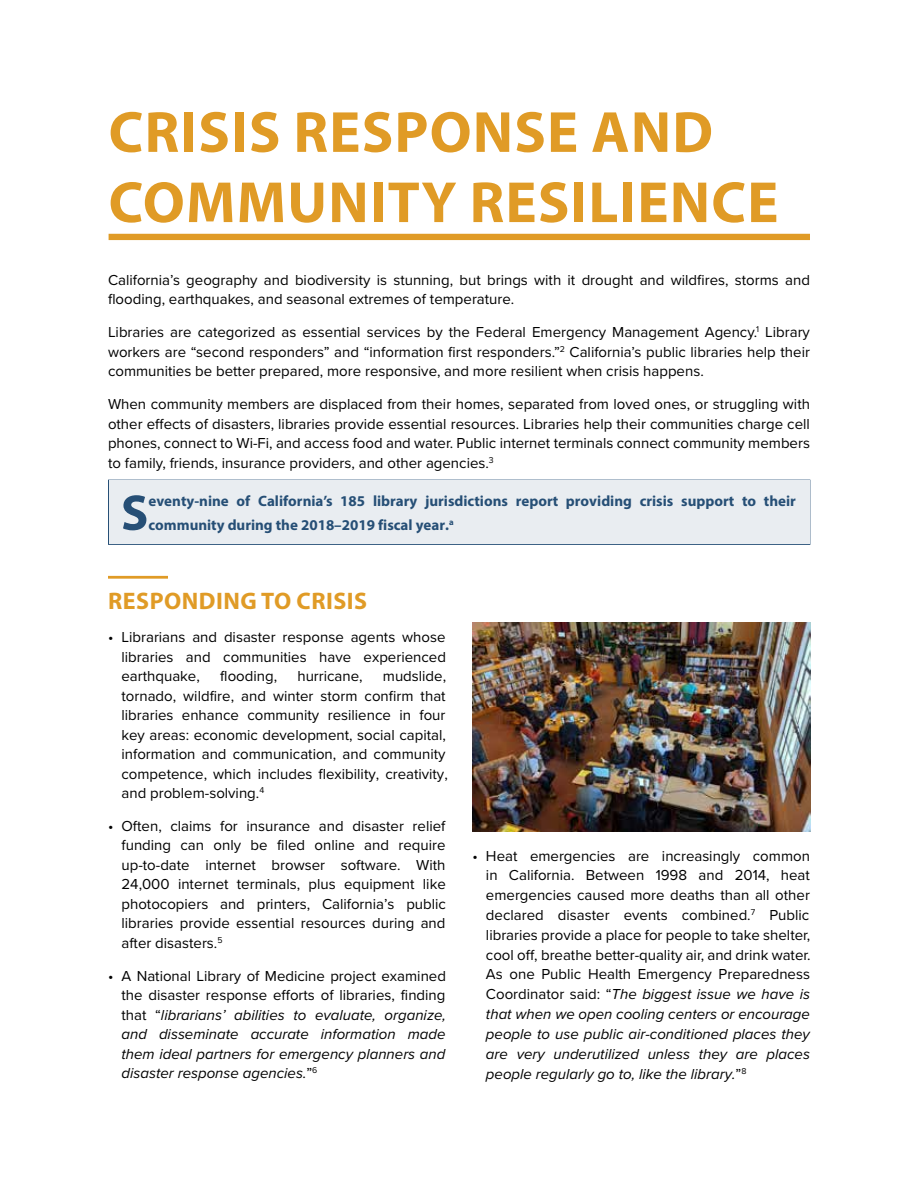
<style>
.page{position:relative;width:918px;height:1188px;background:#fff}
.page>*{position:absolute;margin:0;border:0;box-sizing:border-box;transform-origin:0 0}
.t1{font:700 58.5px/70.2px "Myriad Pro";letter-spacing:.02em;color:#e09b26}
.t2{font:700 50.55px "Myriad Pro";color:#264f76}
.t3{font:700 24px "Myriad Pro";letter-spacing:.02em;color:#e09b26}
.t4{font:15px/19.5px "Proxima Nova";color:#000;text-align:justify}
.t5{font:italic 15px/19.5px "Proxima Nova";color:#000;text-align:justify}
.t6{font:700 15px/24px "Myriad Pro";color:#264f76}
.s1{font-style:normal}
.s2{font-style:italic}
</style>
<div class="page">
<hr style="left:108px;top:576px;width:60px;height:3px;background:#e09b26">
<div style="left:109px;top:234px;width:701px;height:6px;background:#e09b26"></div>
<div style="left:109px;top:480px;width:701px;height:64px;background:#e9edf1"></div>
<img style="left:473px;top:622px;width:337px;height:210px">
<h1 class="t1" style="left:109px;top:95px;width:671px">CRISIS RESPONSE AND<br>COMMUNITY RESILIENCE</h1>
<p class="t4" style="left:108px;top:269px;width:703px">California’s geography and biodiversity is stunning, but brings with it drought and wildfres, storms and fooding, earthquakes, and seasonal extremes of temperature.</p>
<p class="t4" style="left:108px;top:322px;width:704px">Libraries are categorized as essential services by the Federal Emergency Management Agency.<sup>1</sup> Library workers are “second responders” and “information frst responders.”<sup>2</sup> California’s public libraries help their communities be better prepared, more responsive, and more resilient when crisis happens.</p>
<p class="t4" style="left:108px;top:394px;width:704px">When community members are displaced from their homes, separated from loved ones, or struggling with other efects of disasters, libraries provide essential resources. Libraries help their communities charge cell phones, connect to Wi-Fi, and access food and water. Public internet terminals connect community members to family, friends, insurance providers, and other agencies.<sup>3</sup></p>
<p class="t2" style="left:121px;top:480px;width:29px">S</p>
<p class="t6" style="left:148px;top:488px;width:649px">eventy-nine of California’s 185 library jurisdictions report providing crisis support to their community during the 2018–2019 fiscal year.<sup>a</sup></p>
<h2 class="t3" style="left:108px;top:586px;width:260px">RESPONDING TO CRISIS</h2>
<p class="t4" style="left:122px;top:627px;width:326px;text-indent:-14px">• Librarians and disaster response agents whose libraries and communities have experienced earthquake,</p>
<p class="t4" style="left:220px;top:666px;width:59px">flooding,</p>
<p class="t4" style="left:297px;top:666px;width:67px">hurricane,</p>
<p class="t4" style="left:122px;top:666px;width:328px;text-align:left;text-indent:261px">mudslide, tornado, wildfire, and winter storm confirm that libraries enhance community resilience in four key areas: economic development, social capital, information and communication, and community competence, which includes flexibility, creativity, and problem-solving.<sup>4</sup></p>
<p class="t4" style="left:122px;top:816px;width:326px;text-indent:-14px">• Often, claims for insurance and disaster relief funding can only be filed online and require up-to-date internet browser software. With 24,000 internet terminals, plus equipment like photocopiers and printers, California’s public libraries provide essential resources during and after disasters.<sup>5</sup></p>
<p class="t5" style="left:122px;top:965px;width:326px;text-indent:-14px"><span class="s1">• A National Library of Medicine project examined the disaster response efforts of libraries, finding that “</span>librarians’ abilities to evaluate, organize, and disseminate accurate information made them ideal partners for emergency planners and disaster response agencies.<span class="s1">”</span><sup>6</sup></p>
<p class="t4" style="left:486px;top:845px;width:326px;text-indent:-14px">• Heat emergencies are increasingly common in California. Between 1998 and 2014, heat emergencies caused more deaths than all other declared disaster events combined.<sup>7</sup> Public libraries provide a place for people to take shelter, cool off, breathe better-quality air, and drink water.<br>As one Public Health Emergency Preparedness Coordinator said: “<span class="s2">The biggest issue we have is that when we open cooling centers or encourage people to use public air-conditioned places they are very underutilized unless they are places people regularly go to, like the library.</span>”<sup>8</sup></p>
</div>
